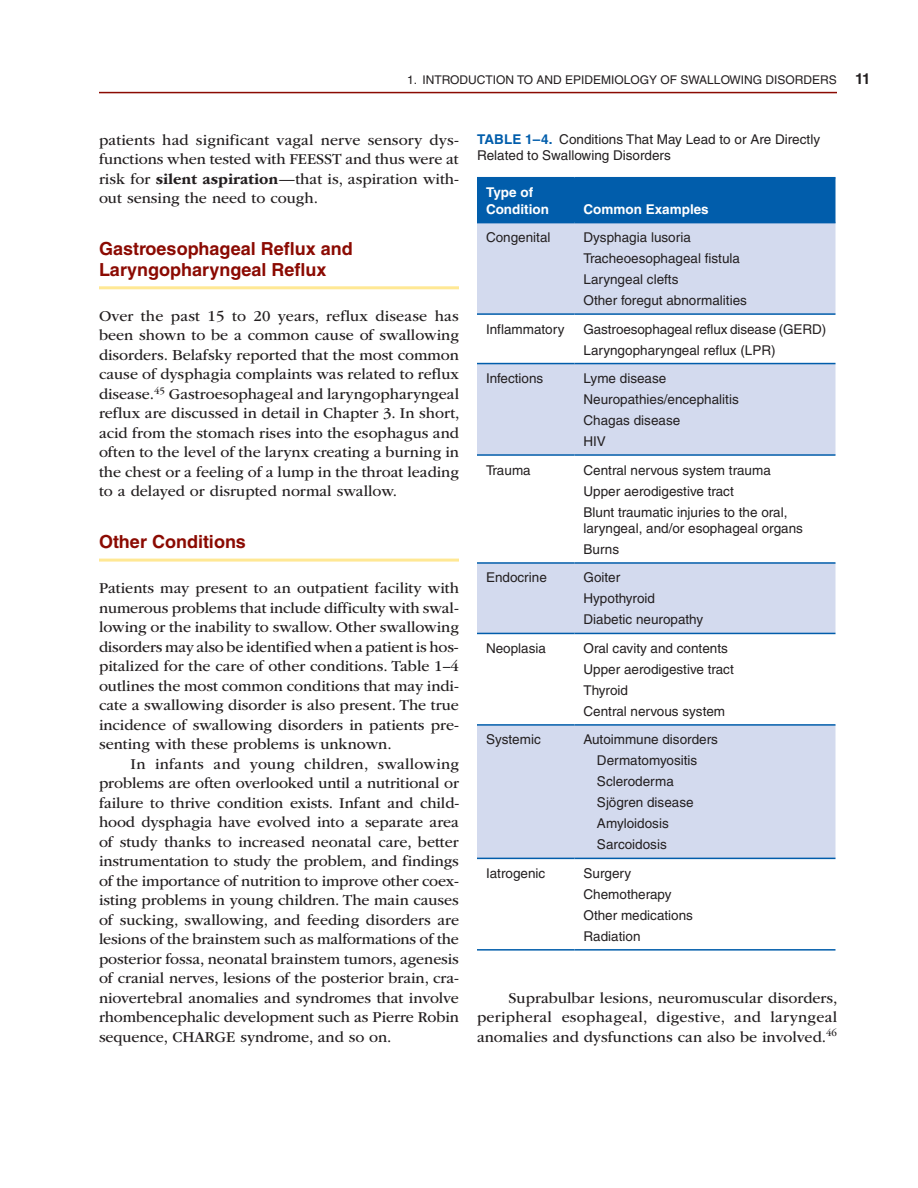
<style>
.page{position:relative;width:918px;height:1188px;background:#fff}
.page>*{position:absolute;margin:0;border:0;box-sizing:border-box;transform-origin:0 0}
.t1{font:700 18px/21px "Helvetica";color:#8b0a02}
.t2{font:15.75px/19.5px "ITC Garamond Std";color:#231f20;text-align:justify}
.t3{font:700 15px "Helvetica";color:#231f20}
.t4{font:13.5px/21px "Helvetica";color:#231f20}
.t5{font:700 13.5px/16.5px "Helvetica";color:#fff}
.t6{font:12px "Helvetica";color:#231f20}
.s1{font-weight:700}
.s2{font-weight:700;color:#015dab}
</style>
<div class="page">
<hr style="left:99px;top:92px;width:738px;height:1px;background:#8b0a02">
<hr style="left:99px;top:286px;width:360px;height:3px;background:#ffe894">
<hr style="left:99px;top:559px;width:360px;height:3px;background:#ffe894">
<div style="left:477px;top:178px;width:359px;height:44px;background:#015dab"></div>
<svg style="left:477px;top:223px;width:359px;height:635px;fill:#d3daee"></svg>
<hr style="left:477px;top:313px;width:97px;height:2px;background:#015dab">
<hr style="left:574px;top:313px;width:262px;height:2px;background:#015dab">
<hr style="left:477px;top:363px;width:97px;height:1px;background:#015dab">
<hr style="left:574px;top:363px;width:262px;height:1px;background:#015dab">
<hr style="left:477px;top:454px;width:97px;height:2px;background:#015dab">
<hr style="left:574px;top:454px;width:262px;height:2px;background:#015dab">
<hr style="left:477px;top:562px;width:97px;height:2px;background:#015dab">
<hr style="left:574px;top:562px;width:262px;height:2px;background:#015dab">
<hr style="left:477px;top:633px;width:97px;height:1px;background:#015dab">
<hr style="left:574px;top:633px;width:262px;height:1px;background:#015dab">
<hr style="left:477px;top:724px;width:97px;height:2px;background:#015dab">
<hr style="left:574px;top:724px;width:262px;height:2px;background:#015dab">
<hr style="left:477px;top:858px;width:97px;height:1px;background:#015dab">
<hr style="left:574px;top:858px;width:262px;height:1px;background:#015dab">
<hr style="left:477px;top:949px;width:97px;height:2px;background:#015dab">
<hr style="left:574px;top:949px;width:262px;height:2px;background:#015dab">
<hr style="left:477px;top:177px;width:97px;height:1px;background:#015dab">
<hr style="left:574px;top:177px;width:262px;height:1px;background:#015dab">
<hr style="left:477px;top:222px;width:97px;height:1px;background:#015dab">
<hr style="left:574px;top:222px;width:262px;height:1px;background:#015dab">
<p class="t6" style="left:407px;top:72px;width:427px">1. I ntroduction to and Epidemiology of Swallowing Disorders</p>
<p class="t3" style="left:855px;top:69px;width:17px">11</p>
<p class="t2" style="left:99px;top:130px;width:361px">patients had significant vagal nerve sensory dys&shy;functions when tested with FEESST and thus were at risk for <span class="s1">silent aspiration</span>—that is, aspiration with&shy;out sensing the need to cough.</p>
<p class="t1" style="left:99px;top:238px;width:255px">Gastroesophageal Reflux and<br>Laryngopharyngeal Reflux</p>
<p class="t2" style="left:99px;top:306px;width:362px">Over the past 15 to 20 years, reflux disease has been shown to be a common cause of swallowing disorders. Belafsky reported that the most common cause of dysphagia complaints was related to reflux disease.<sup>45</sup> Gastroesophageal and laryngopharyngeal reflux are discussed in detail in Chapter 3. In short, acid from the stomach rises into the esophagus and often to the level of the larynx creating a burning in the chest or a feeling of a lump in the throat leading to a delayed or disrupted normal swallow.</p>
<p class="t1" style="left:99px;top:531px;width:149px">Other Conditions</p>
<p class="t2" style="left:99px;top:579px;width:362px">Patients may present to an outpatient facility with numerous problems that include difficulty with swal&shy;lowing or the inability to swallow. Other swallowing disorders may also be identified when a patient is hos&shy;pitalized for the care of other conditions. Table 1–4 outlines the most common conditions that may indi&shy;cate a swallowing disorder is also present. The true incidence of swallowing disorders in patients pre&shy;senting with these problems is unknown.</p>
<p class="t2" style="left:99px;top:754px;width:362px;text-indent:32px">In infants and young children, swallowing problems are often overlooked until a nutritional or failure to thrive condition exists. Infant and child&shy;hood dysphagia have evolved into a separate area of study thanks to increased neonatal care, better instrumentation to study the problem, and findings of the importance of nutrition to improve other coex&shy;isting problems in young children. The main causes of sucking, swallowing, and feeding disorders are lesions of the brainstem such as malformations of the posterior fossa, neonatal brainstem tumors, agenesis of cranial nerves, lesions of the posterior brain, cra&shy;niovertebral anomalies and syndromes that involve rhombencephalic development such as Pierre Robin sequence, CHARGE syndrome, and so on.</p>
<p class="t4" style="left:477px;top:131px;width:345px;line-height:16.5px"><span class="s2">Table 1–4.</span> Conditions That May Lead to or Are Directly<br>Related to Swallowing Disorders</p>
<p class="t5" style="left:486px;top:184px;width:64px">Type of<br>Condition</p>
<p class="t5" style="left:583px;top:200px;width:127px">Common Examples</p>
<p class="t4" style="left:486px;top:227px;width:66px">Congenital</p>
<p class="t4" style="left:583px;top:227px;width:165px">Dysphagia lusoria<br>Tracheoesophageal fistula<br>Laryngeal clefts<br>Other foregut abnormalities</p>
<p class="t4" style="left:486px;top:318px;width:80px">I nflammatory</p>
<p class="t4" style="left:583px;top:318px;width:211px">Gastroesophageal reflux disease (GER</p>
<p class="t4" style="left:812px;top:318px;width:16px">D)</p>
<p class="t4" style="left:583px;top:339px;width:194px">Laryngopharyngeal reflux (LPR)</p>
<p class="t4" style="left:486px;top:368px;width:59px">I nfections</p>
<p class="t4" style="left:583px;top:368px;width:157px">Lyme disease<br>Neuropathies/encephalitis<br>Chagas disease<br>HIV</p>
<p class="t4" style="left:486px;top:459px;width:46px">Trauma</p>
<p class="t4" style="left:583px;top:459px;width:206px">Central nervous system trauma<br>U pper aerodigestive tract<br>Blunt traumatic injuries to the oral,</p>
<p class="t4" style="left:583px;top:518px;width:221px">laryngeal, and/or esophageal organs<br>Burns</p>
<p class="t4" style="left:486px;top:567px;width:62px">Endocrine</p>
<p class="t4" style="left:583px;top:567px;width:121px">Goiter<br>Hypothyroid<br>Diabetic neuropathy</p>
<p class="t4" style="left:486px;top:638px;width:62px">Neoplasia</p>
<p class="t4" style="left:583px;top:638px;width:152px">Oral cavity and contents<br>U pper aerodigestive tract<br>Thyroid<br>Central nervous system</p>
<p class="t4" style="left:486px;top:729px;width:56px">Systemic</p>
<p class="t4" style="left:597px;top:729px;width:123px;text-indent:-14px">Autoimmune disorders<br>Dermatomyositis<br>Scleroderma<br>Sjögren disease<br>Amyloidosis<br>Sarcoidosis</p>
<p class="t4" style="left:486px;top:863px;width:61px">Iatrogenic</p>
<p class="t4" style="left:583px;top:863px;width:111px">Surgery<br>Chemotherapy<br>Other medications<br>Radiation</p>
<p class="t2" style="left:477px;top:988px;width:362px;text-indent:32px">Suprabulbar lesions, neuromuscular disorders, peripheral esophageal, digestive, and laryngeal anomalies and dysfunctions can also be involved.<sup>46</sup></p>
</div>
